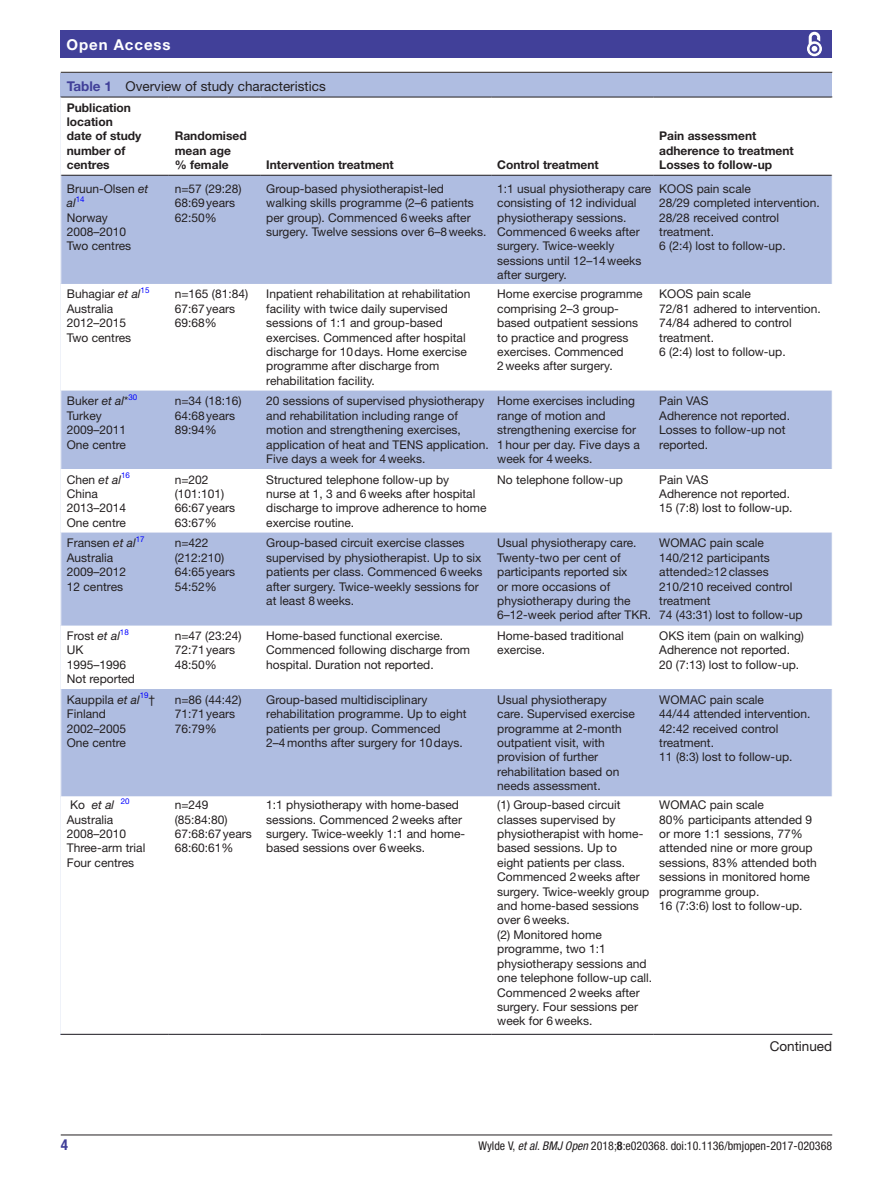
<style>
.page{position:relative;width:893px;height:1191px;background:#fff}
.page>*{position:absolute;margin:0;border:0;box-sizing:border-box;transform-origin:0 0}
.t1{font:700 15px "Helvetica Neue LT Std";letter-spacing:.065em;color:#fff}
.t2{font:700 condensed 15px "Helvetica Neue LT Std";color:#414099}
.t3{font:13.5px "Helvetica Neue LT Std";color:#231f20}
.t4{font:12px/14.4px "Helvetica Neue LT Std";color:#231f20}
.t5{font:700 12px/14.4px "Helvetica Neue LT Std";color:#231f20}
.t6{font:condensed 12px "Helvetica Neue LT Std";color:#231f20}
.t7{font:italic 12px "Helvetica Neue LT Std";color:#231f20}
.t8{font:7.95px "Helvetica Neue LT Std";color:#00f}
.s1{font-weight:700;color:#414099}
.s2{font-style:italic}
.s3{font-size:12px;color:#231f20}
.s4{font-style:normal}
.s5{font-weight:700}
</style>
<div class="page">
<hr style="left:61px;top:1134px;width:771px;height:1px;background:#231f20">
<div style="left:61px;top:31px;width:771px;height:27px;background:#414099"></div>
<svg style="left:807px;top:31px;width:15px;height:26px"></svg>
<div style="left:61px;top:73px;width:771px;height:961px;background:#afbde1"></div>
<hr style="left:61px;top:72px;width:771px;height:1px;background:#231f20">
<div style="left:61px;top:98px;width:771px;height:936px;background:#fff"></div>
<svg style="left:61px;top:176px;width:771px;height:620px"></svg>
<hr style="left:61px;top:97px;width:108px;height:1px;background:#231f20">
<hr style="left:61px;top:175px;width:108px;height:1px;background:#231f20">
<hr style="left:169px;top:97px;width:91px;height:1px;background:#231f20">
<hr style="left:169px;top:175px;width:91px;height:1px;background:#231f20">
<hr style="left:260px;top:97px;width:231px;height:1px;background:#231f20">
<hr style="left:260px;top:175px;width:231px;height:1px;background:#231f20">
<hr style="left:491px;top:97px;width:162px;height:1px;background:#231f20">
<hr style="left:491px;top:175px;width:162px;height:1px;background:#231f20">
<hr style="left:653px;top:97px;width:179px;height:1px;background:#231f20">
<hr style="left:653px;top:175px;width:179px;height:1px;background:#231f20">
<hr style="left:61px;top:1034px;width:108px;height:1px;background:#231f20">
<hr style="left:169px;top:1034px;width:91px;height:1px;background:#231f20">
<hr style="left:260px;top:1034px;width:231px;height:1px;background:#231f20">
<hr style="left:491px;top:1034px;width:162px;height:1px;background:#231f20">
<hr style="left:653px;top:1034px;width:179px;height:1px;background:#231f20">
<p class="t1" style="left:66px;top:35px;width:106px">Open Access</p>
<p class="t3" style="left:67px;top:78px;width:260px"><span class="s1">Table 1</span> Overview of study characteristics</p>
<p class="t5" style="left:67px;top:100px;width:76px">Publication location<br>date of study number of centres</p>
<p class="t5" style="left:175px;top:129px;width:73px">Randomised mean age<br>% female</p>
<p class="t5" style="left:266px;top:157px;width:129px">Intervention treatment</p>
<p class="t5" style="left:497px;top:157px;width:103px">Control treatment</p>
<p class="t5" style="left:659px;top:129px;width:136px">Pain assessment adherence to treatment<br>Losses to follow-up</p>
<p class="t4" style="left:67px;top:181px;width:83px">Bruun-Olsen <span class="s2">et al</span><sup>14<br></sup>Norway<br>2008–2010<br>Two centres</p>
<p class="t4" style="left:175px;top:181px;width:68px">n=57 (29:28)<br>68:69years<br>62:50%</p>
<p class="t4" style="left:266px;top:181px;width:222px">Group-based physiotherapist-led walking skills programme (2–6 patients per group). Commenced 6weeks after surgery. Twelve sessions over 6–8weeks.</p>
<p class="t4" style="left:497px;top:181px;width:156px">1:1 usual physiotherapy care consisting of 12 individual physiotherapy sessions.<br>Commenced 6weeks after surgery. Twice-weekly sessions until 12–14weeks after surgery.</p>
<p class="t4" style="left:659px;top:181px;width:162px">KOOS pain scale<br>28/29 completed intervention.<br>28/28 received control treatment.<br>6 (2:4) lost to follow-up.</p>
<p class="t4" style="left:67px;top:287px;width:75px">Buhagiar <span class="s2">et al</span></p>
<p class="t8" style="left:141px;top:285px;width:10px">15</p>
<p class="t4" style="left:67px;top:301px;width:66px">Australia<br>2012–2015<br>Two centres</p>
<p class="t4" style="left:175px;top:287px;width:75px">n=165 (81:84)<br>67:67years<br>69:68%</p>
<p class="t4" style="left:266px;top:287px;width:206px">Inpatient rehabilitation at rehabilitation facility with twice daily supervised sessions of 1:1 and group-based exercises. Commenced after hospital discharge for 10days. Home exercise programme after discharge from rehabilitation facility.</p>
<p class="t4" style="left:497px;top:287px;width:147px">Home exercise programme comprising 2–3 group&shy;based outpatient sessions to practice and progress exercises. Commenced<br>2weeks after surgery.</p>
<p class="t4" style="left:659px;top:287px;width:163px">KOOS pain scale<br>72/81 adhered to intervention.<br>74/84 adhered to control treatment.<br>6 (2:4) lost to follow-up.</p>
<p class="t4" style="left:67px;top:394px;width:72px">Buker <span class="s2">et al</span>*<sup>30<br></sup>Turkey<br>2009–2011<br>One centre</p>
<p class="t4" style="left:175px;top:394px;width:68px">n=34 (18:16)<br>64:68years<br>89:94%</p>
<p class="t4" style="left:266px;top:394px;width:224px">20 sessions of supervised physiotherapy and rehabilitation including range of motion and strengthening exercises, application of heat and TENS application.<br>Five days a week for 4weeks.</p>
<p class="t4" style="left:497px;top:394px;width:144px">Home exercises including range of motion and strengthening exercise for<br>1hour per day. Five days a week for 4weeks.</p>
<p class="t4" style="left:659px;top:394px;width:132px">Pain VAS<br>Adherence not reported.<br>Losses to follow-up not reported.</p>
<p class="t4" style="left:67px;top:472px;width:56px">Chen <span class="s2">et al</span></p>
<p class="t8" style="left:121px;top:470px;width:10px">16</p>
<p class="t4" style="left:67px;top:486px;width:61px">China<br>2013–2014<br>One centre</p>
<p class="t4" style="left:175px;top:472px;width:62px">n=202 (101:101)<br>66:67years<br>63:67%</p>
<p class="t4" style="left:266px;top:472px;width:222px">Structured telephone follow-up by<br>nurse at 1, 3 and 6weeks after hospital discharge to improve adherence to home exercise routine.</p>
<p class="t4" style="left:497px;top:472px;width:127px">No telephone follow-up</p>
<p class="t4" style="left:659px;top:472px;width:135px">Pain VAS<br>Adherence not reported.<br>15 (7:8) lost to follow-up.</p>
<p class="t4" style="left:67px;top:535px;width:70px">Fransen <span class="s2">et al</span></p>
<p class="t8" style="left:136px;top:534px;width:10px">17</p>
<p class="t4" style="left:67px;top:550px;width:61px">Australia<br>2009–2012<br>12 centres</p>
<p class="t4" style="left:67px;top:628px;width:55px">Frost <span class="s2">et al</span></p>
<p class="t8" style="left:120px;top:627px;width:10px">18</p>
<p class="t4" style="left:67px;top:642px;width:70px">UK<br>1995–1996<br>Not reported</p>
<p class="t4" style="left:67px;top:692px;width:74px">Kauppila <span class="s2">et al</span></p>
<p class="t8" style="left:140px;top:690px;width:17px">19<span class="s3">†</span></p>
<p class="t4" style="left:67px;top:706px;width:61px">Finland<br>2002–2005<br>One centre</p>
<p class="t7" style="left:70px;top:797px;width:46px"><span class="s4">Ko</span> et al</p>
<p class="t8" style="left:121px;top:796px;width:10px">20</p>
<p class="t4" style="left:67px;top:812px;width:80px">Australia<br>2008–2010<br>Three-arm trial<br>Four centres</p>
<p class="t4" style="left:175px;top:535px;width:62px">n=422 (212:210)<br>64:65years<br>54:52%</p>
<p class="t4" style="left:266px;top:535px;width:218px">Group-based circuit exercise classes supervised by physiotherapist. Up to six patients per class. Commenced 6weeks after surgery. Twice-weekly sessions for at least 8weeks.</p>
<p class="t4" style="left:497px;top:535px;width:155px">Usual physiotherapy care.<br>Twenty-two per cent of participants reported six<br>or more occasions of physiotherapy during the<br>6–12-week period after TKR.</p>
<p class="t4" style="left:659px;top:535px;width:145px">WOMAC pain scale<br>140/212 participants attended≥12classes<br>210/210 received control treatment<br>74 (43:31) lost to follow-up</p>
<p class="t4" style="left:175px;top:628px;width:68px">n=47 (23:24)<br>72:71years<br>48:50%</p>
<p class="t4" style="left:266px;top:628px;width:205px">Home-based functional exercise.<br>Commenced following discharge from hospital. Duration not reported.</p>
<p class="t4" style="left:497px;top:628px;width:128px">Home-based traditional exercise.</p>
<p class="t4" style="left:659px;top:628px;width:146px">OKS item (pain on walking)<br>Adherence not reported.<br>20 (7:13) lost to follow-up.</p>
<p class="t4" style="left:175px;top:692px;width:68px">n=86 (44:42)<br>71:71years<br>76:79%</p>
<p class="t4" style="left:266px;top:692px;width:202px">Group-based multidisciplinary rehabilitation programme. Up to eight patients per group. Commenced 2–4months after surgery for 10days.</p>
<p class="t4" style="left:497px;top:692px;width:139px">Usual physiotherapy care. Supervised exercise programme at 2-month outpatient visit, with provision of further rehabilitation based on needs assessment.</p>
<p class="t4" style="left:659px;top:692px;width:153px">WOMAC pain scale<br>44/44 attended intervention.<br>42:42 received control treatment.<br>11 (8:3) lost to follow-up.</p>
<p class="t4" style="left:175px;top:797px;width:79px">n=249 (85:84:80)<br>67:68:67years<br>68:60:61%</p>
<p class="t4" style="left:266px;top:797px;width:201px">1:1 physiotherapy with home-based sessions. Commenced 2weeks after surgery. Twice-weekly 1:1 and home&shy;based sessions over 6weeks.</p>
<p class="t4" style="left:497px;top:797px;width:156px">(1) Group-based circuit classes supervised by physiotherapist with home&shy;based sessions. Up to<br>eight patients per class.<br>Commenced 2weeks after surgery. Twice-weekly group and home-based sessions over 6weeks.<br>(2) Monitored home programme, two 1:1 physiotherapy sessions and one telephone follow-up call.<br>Commenced 2weeks after surgery. Four sessions per week for 6weeks.</p>
<p class="t4" style="left:659px;top:797px;width:159px">WOMAC pain scale<br>80% participants attended 9 or more 1:1 sessions, 77% attended nine or more group sessions, 83% attended both sessions in monitored home programme group.<br>16 (7:3:6) lost to follow-up.</p>
<p class="t3" style="left:770px;top:1038px;width:64px">Continued</p>
<p class="t2" style="left:61px;top:1135px;width:9px">4</p>
<p class="t6" style="left:478px;top:1138px;width:355px">Wylde V, <span class="s2">et al</span>. <span class="s2">BMJ Open</span> 2018;<span class="s5">8</span>:e020368. doi:10.1136/bmjopen-2017-020368</p>
</div>
